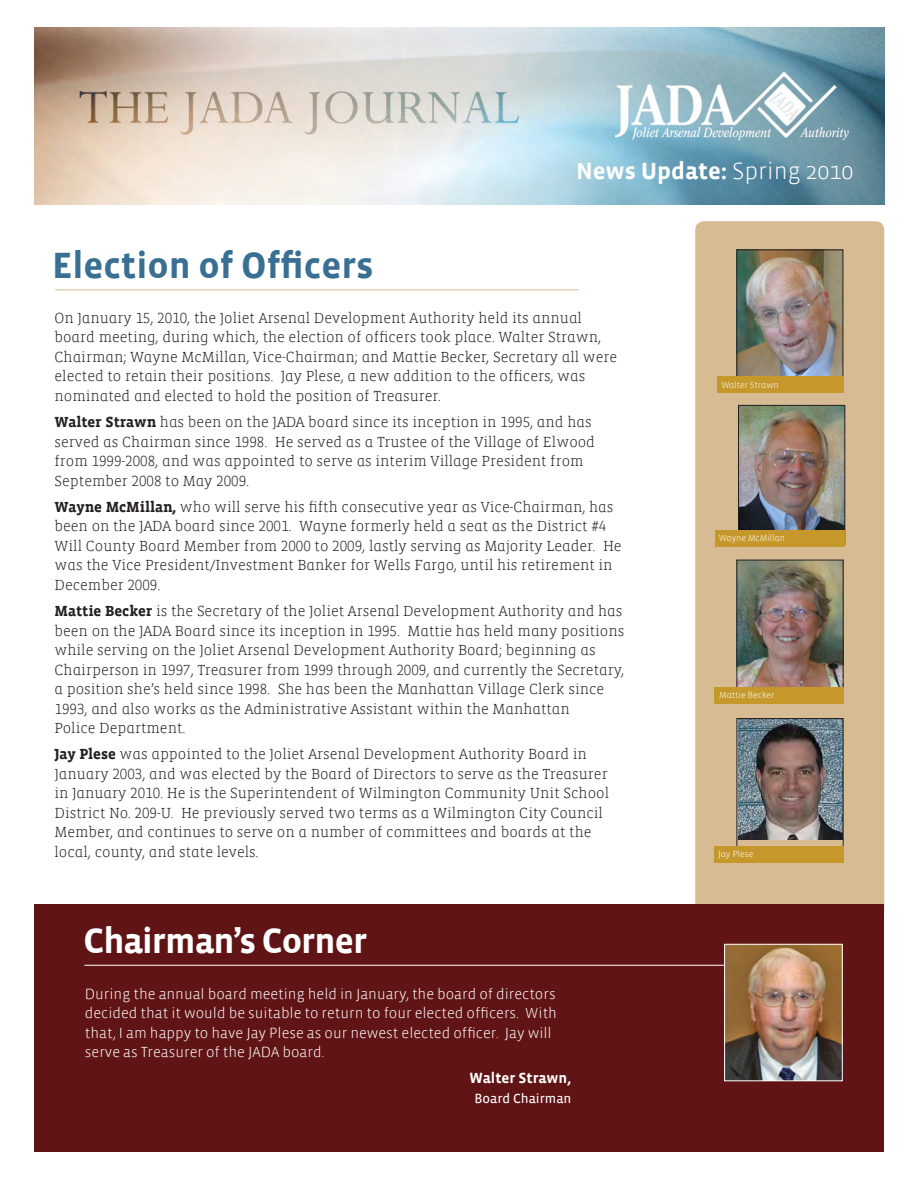
<style>
.page{position:relative;width:918px;height:1188px;background:#fff}
.page>*{position:absolute;margin:0;border:0;box-sizing:border-box;transform-origin:0 0}
.t1{font:700 37.5px "Vista Sans";color:#396f93}
.t2{font:700 36px "Vista Sans";letter-spacing:-.025em;color:#fff}
.t3{font:700 24px "Vista Sans";color:#fff}
.t4{font:300 15px/19.5px "Vista Slab Alt";color:#231f20}
.t5{font:300 15px/19.5px "Vista Sans";color:#fff}
.t6{font:700 15px "Vista Sans";color:#fff}
.t7{font:13.5px "Vista Sans Reg";color:#fff}
.t8{font:300 9px "Vista Sans Alt";color:#fff}
.s1{font-weight:300}
.s2{font-family:"Vista Slab";font-weight:700}
</style>
<div class="page">
<div style="left:695px;top:221px;width:189px;height:699px;background:#d7bb93;border-radius:9px"></div>
<img style="left:34px;top:27px;width:850px;height:177px">
<div style="left:34px;top:904px;width:850px;height:248px;background:#611415"></div>
<hr style="left:55px;top:290px;width:524px;height:1px;background:#d7bb93">
<img style="left:739px;top:720px;width:103px;height:119px">
<div style="left:736px;top:718px;width:108px;height:140px;border:1px solid #231f20"></div>
<img style="left:738px;top:251px;width:103px;height:126px">
<div style="left:736px;top:249px;width:107px;height:140px;border:1px solid #231f20"></div>
<div style="left:717px;top:377px;width:127px;height:16px;background:#c6982c"></div>
<div style="left:714px;top:846px;width:130px;height:16px;background:#c6982c"></div>
<hr style="left:84px;top:965px;width:652px;height:1px;background:#fff">
<img style="left:738px;top:562px;width:104px;height:125px">
<div style="left:736px;top:560px;width:108px;height:139px;border:1px solid #231f20"></div>
<div style="left:714px;top:687px;width:129px;height:17px;background:#c6982c"></div>
<img style="left:740px;top:407px;width:103px;height:124px">
<div style="left:738px;top:405px;width:107px;height:140px;border:1px solid #231f20"></div>
<div style="left:716px;top:531px;width:129px;height:16px;background:#c6982c"></div>
<img style="left:726px;top:946px;width:115px;height:133px">
<div style="left:724px;top:944px;width:119px;height:137px;border:1px solid #fff"></div>
<p class="t3" style="left:576px;top:158px;width:279px">News Update: <span class="s1">Spring 2010</span></p>
<p class="t1" style="left:52px;top:247px;width:323px">Election of Officers</p>
<p class="t4" style="left:55px;top:308px;width:564px">On January 15, 2010, the Joliet Arsenal Development Authority held its annual board meeting, during which, the election of officers took place. Walter Strawn, Chairman; Wayne McMillan, Vice-Chairman; and Mattie Becker, Secretary all were elected to retain their positions. Jay Plese, a new addition to the officers, was nominated and elected to hold the position of Treasurer.</p>
<p class="t4" style="left:55px;top:413px;width:542px"><span class="s2">Walter Strawn</span> has been on the JADA board since its inception in 1995, and has served as Chairman since 1998. He served as a Trustee of the Village of Elwood from 1999-2008, and was appointed to serve as interim Village President from September 2008 to May 2009.</p>
<p class="t4" style="left:55px;top:497px;width:569px"><span class="s2">Wayne McMillan,</span> who will serve his fifth consecutive year as Vice-Chairman, has been on the JADA board since 2001. Wayne formerly held a seat as the District #4<br>Will County Board Member from 2000 to 2009, lastly serving as Majority Leader. He was the Vice President/Investment Banker for Wells Fargo, until his retirement in December 2009.</p>
<p class="t4" style="left:55px;top:602px;width:571px"><span class="s2">Mattie Becker</span> is the Secretary of the Joliet Arsenal Development Authority and has been on the JADA Board since its inception in 1995. Mattie has held many positions while serving on the Joliet Arsenal Development Authority Board; beginning as Chairperson in 1997, Treasurer from 1999 through 2009, and currently the Secretary, a position she’s held since 1998. She has been the Manhattan Village Clerk since 1993, and also works as the Administrative Assistant within the Manhattan<br>Police Department.</p>
<p class="t4" style="left:55px;top:745px;width:556px"><span class="s2">Jay Plese</span> was appointed to the Joliet Arsenal Development Authority Board in January 2003, and was elected by the Board of Directors to serve as the Treasurer in January 2010. He is the Superintendent of Wilmington Community Unit School District No. 209-U. He previously served two terms as a Wilmington City Council Member, and continues to serve on a number of committees and boards at the local, county, and state levels.</p>
<p class="t2" style="left:83px;top:923px;width:286px">Chairman’s Corner</p>
<p class="t5" style="left:85px;top:984px;width:474px">During the annual board meeting held in January, the board of directors decided that it would be suitable to return to four elected officers. With that, I am happy to have Jay Plese as our newest elected officer. Jay will serve as Treasurer of the JADA board.</p>
<p class="t6" style="left:469px;top:1071px;width:104px">Walter Strawn,</p>
<p class="t7" style="left:475px;top:1091px;width:98px">Board Chairman</p>
<p class="t8" style="left:721px;top:380px;width:59px">Walter Strawn</p>
<p class="t8" style="left:719px;top:534px;width:68px">Wayne McMillan</p>
<p class="t8" style="left:719px;top:690px;width:57px">Mattie Becker</p>
<p class="t8" style="left:718px;top:849px;width:37px">Jay Plese</p>
</div>
